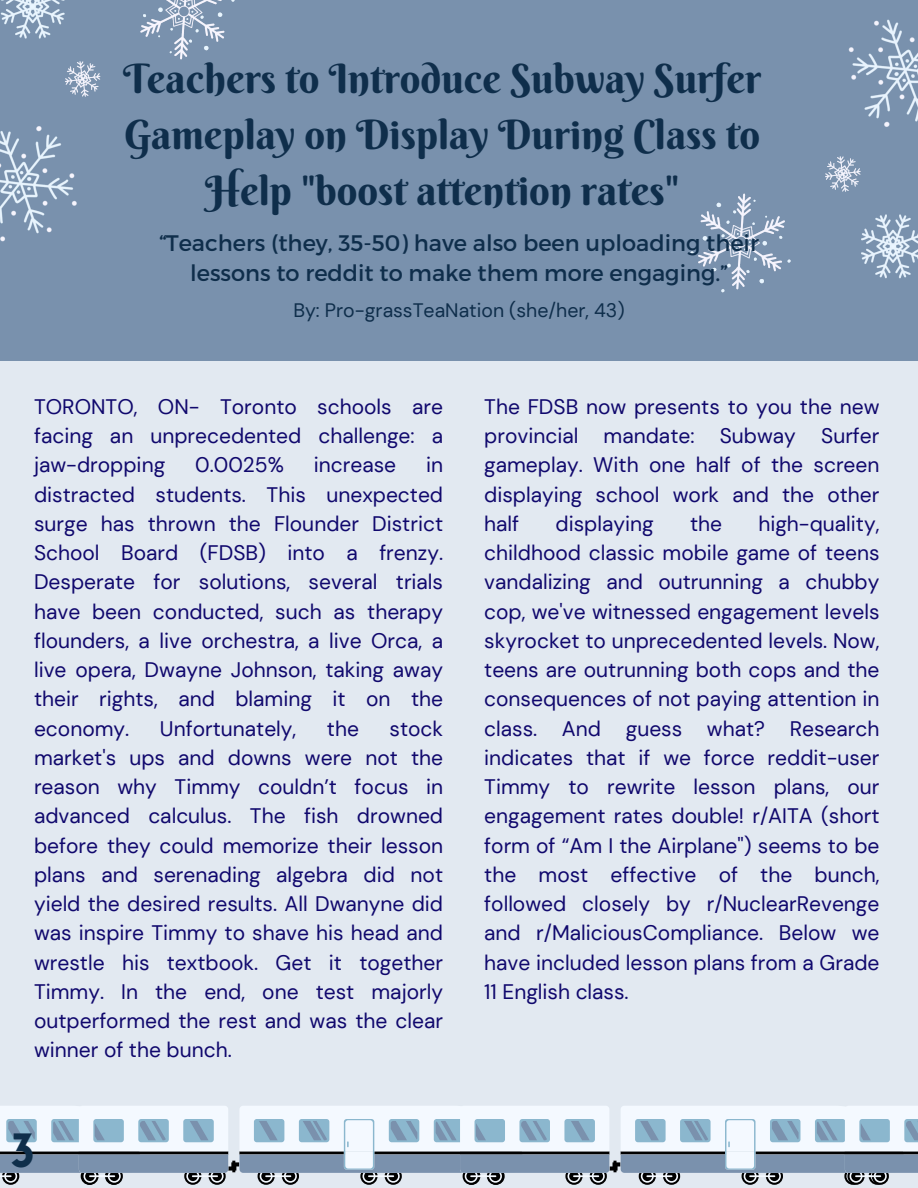
<style>
.page{position:relative;width:918px;height:1188px;background:#e2e9f1}
.page>*{position:absolute;margin:0;border:0;box-sizing:border-box;transform-origin:0 0}
.t1{font:45px "Sifonn Basic";color:#0f2f4b}
.t2{font:40.5px/56.2px "Berkshire Swash";color:#0f2e4b;text-align:center}
.t3{font:22.5px/30.3px "Montserrat";color:#0f2e4b;text-align:center}
.t4{font:21px/29.2px "DM Sans";color:#10086d;text-align:justify}
.t5{font:19.5px "DM Sans";color:#0f2e4b}
</style>
<div class="page">
<div style="left:0;top:0;width:918px;height:361px;background:#7991ad"></div>
<img style="left:691px;top:19px;width:227px;height:274px">
<img style="left:0;top:0;width:235px;height:242px">
<svg style="left:0;top:1106px;width:918px;height:78px;background:#b5c4d1"></svg>
<p class="t2" style="left:123px;top:50px;width:639px">Teachers to Introduce Subway Surfer<br>Gameplay on Display During Class to<br>Help "boost attention rates"</p>
<p class="t3" style="left:159px;top:226px;width:601px">“Teachers (they, 35-50) have also been uploading their lessons to reddit to make them more engaging.”</p>
<p class="t5" style="left:293px;top:297px;width:333px">By: Pro-grassTeaNation (she/her, 43)</p>
<p class="t4" style="left:34px;top:392px;width:411px">TORONTO, ON- Toronto schools are facing an unprecedented challenge: a jaw-dropping</p>
<p class="t4" style="left:34px;top:450px;width:411px;text-indent:392px">in distracted students. This unexpected surge has thrown the Flounder District School Board (FDSB) into a frenzy.<br>Desperate for solutions, several trials have been conducted, such as therapy flounders, a live orchestra, a live Orca, a live opera, Dwayne Johnson, taking away their rights, and blaming it on the economy.</p>
<p class="t4" style="left:195px;top:450px;width:90px">0.0025%</p>
<p class="t4" style="left:314px;top:450px;width:84px">increase</p>
<p class="t4" style="left:34px;top:714px;width:411px;text-indent:356px">stock market's ups and downs were not the reason why Timmy couldn’t focus in advanced calculus. The fish drowned before they could memorize their lesson plans and serenading algebra did not yield the desired results. All Dwanyne did was inspire Timmy to shave his head and wrestle his textbook. Get it together Timmy. In the end, one test majorly outperformed the rest and was the clear winner of the bunch.</p>
<p class="t4" style="left:160px;top:714px;width:138px">Unfortunately,</p>
<p class="t4" style="left:327px;top:714px;width:34px">the</p>
<p class="t1" style="left:11px;top:1133px;width:25px">3</p>
<p class="t4" style="left:484px;top:392px;width:397px">The FDSB now presents to you the new provincial mandate: Subway Surfer gameplay. With one half of the screen displaying school work and the other half</p>
<p class="t4" style="left:484px;top:509px;width:397px;text-indent:274px">high-quality, childhood classic mobile game of teens vandalizing and outrunning a chubby cop, we've witnessed engagement levels skyrocket to unprecedented levels. Now, teens are outrunning both cops and the consequences of not paying attention in class. And guess what? Research indicates that if we force reddit-user Timmy to rewrite lesson plans, our engagement rates double! r/AITA (short form of “Am I the Airplane'') seems to be the most effective of the bunch, followed closely by r/NuclearRevenge and r/MaliciousCompliance. Below we have included lesson plans from a Grade 11 English class.</p>
<p class="t4" style="left:556px;top:509px;width:100px">displaying</p>
<p class="t4" style="left:690px;top:509px;width:34px">the</p>
</div>
